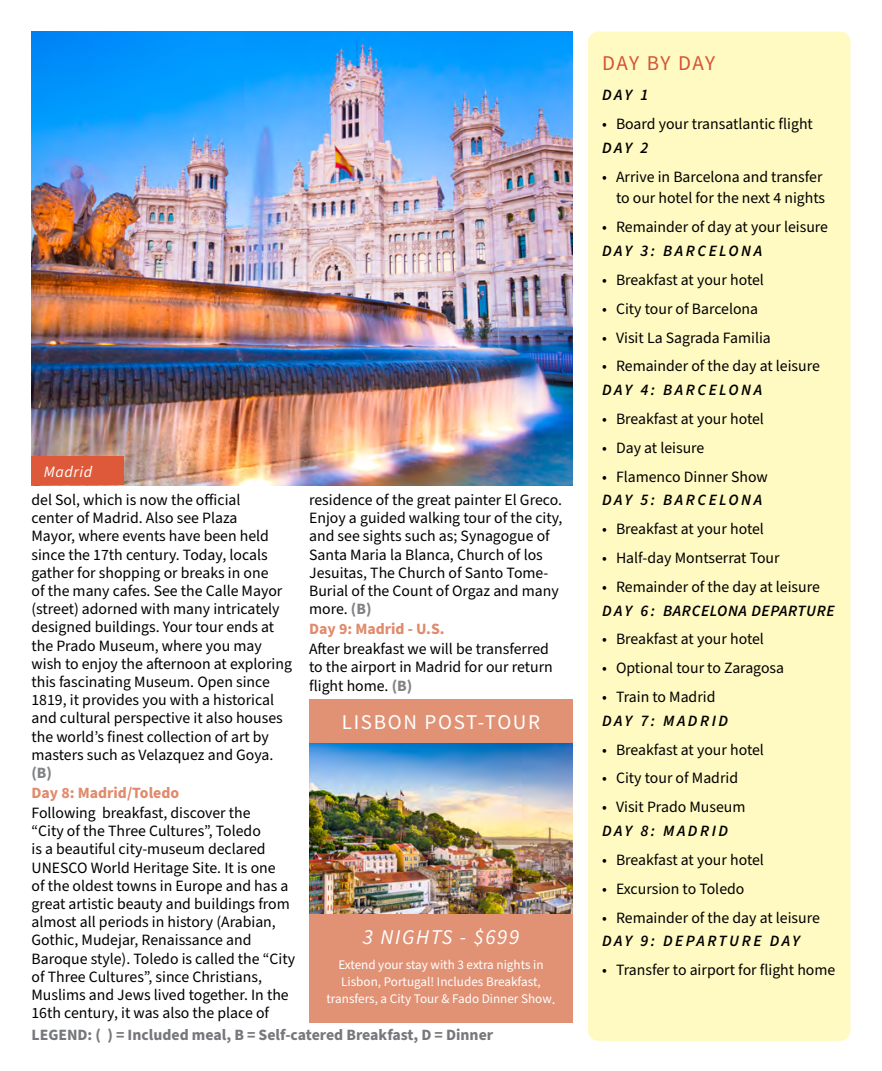
<style>
.page{position:relative;width:882px;height:1071px;background:#fff}
.page>*{position:absolute;margin:0;border:0;box-sizing:border-box;transform-origin:0 0}
.t1{font:21px "Source Sans Pro";letter-spacing:.08em;color:#fff}
.t2{font:italic 21px "Source Sans Pro";letter-spacing:.08em;color:#fff}
.t3{font:21px "Source Sans Pro";letter-spacing:.065em;color:#d35537}
.t4{font:15.75px/18.2px "Source Sans Pro";color:#000}
.t5{font:italic 600 15.75px "Source Sans Pro";letter-spacing:.16em;color:#000}
.t6{font:700 15.75px "Source Sans Pro";color:#77787b}
.t7{font:700 15.75px "Source Sans Pro";color:#e08b6d}
.t8{font:italic 600 15.75px "Source Sans Pro";letter-spacing:.04em;color:#000}
.t9{font:italic 15.75px "Source Sans Pro";letter-spacing:.04em;color:#fff}
.t10{font:700 15.75px "Source Sans Pro";color:#808285}
.t11{font:13.12px/17.5px "Source Sans Pro";color:#fff;text-align:center}
.s1{font-weight:700;color:#808285}
.s2{font-size:14.88px}
</style>
<div class="page">
<img style="left:309px;top:743px;width:264px;height:171px">
<div style="left:309px;top:914px;width:264px;height:109px;background:#e19275"></div>
<div style="left:309px;top:699px;width:264px;height:44px;background:#e19275"></div>
<img style="left:32px;top:32px;width:541px;height:453px">
<div style="left:588px;top:32px;width:263px;height:1009px;background:#fffac2;border-radius:10px"></div>
<div style="left:32px;top:456px;width:92px;height:29px;background:#dd593a"></div>
<p class="t9" style="left:44px;top:461px;width:50px">Madrid</p>
<p class="t4" style="left:32px;top:491px;width:262px">del Sol, which is now the official<br>center of Madrid. Also see Plaza<br>Mayor, where events have been held since the 17th century. Today, locals gather for shopping or breaks in one<br>of the many cafes. See the Calle Mayor (street) adorned with many intricately designed buildings. Your tour ends at the Prado Museum, where you may wish to enjoy the afternoon at exploring this fascinating Museum. Open since 1819, it provides you with a historical and cultural perspective it also houses the world’s finest collection of art by masters such as Velazquez and Goya.</p>
<p class="t10" style="left:32px;top:762px;width:22px">(B)</p>
<p class="t7" style="left:32px;top:782px;width:149px">Day 8: Madrid/Toledo</p>
<p class="t4" style="left:32px;top:804px;width:265px">Following breakfast, discover the<br>“City of the Three Cultures”, Toledo<br>is a beautiful city-museum declared UNESCO World Heritage Site. It is one<br>of the oldest towns in Europe and has a great artistic beauty and buildings from almost all periods in history (Arabian, Gothic, Mudejar, Renaissance and Baroque style). Toledo is called the “City of Three Cultures”, since Christians, Muslims and Jews lived together. In the 16th century, it was also the place of</p>
<p class="t4" style="left:309px;top:491px;width:255px">residence of the great painter El Greco.<br>Enjoy a guided walking tour of the city, and see sights such as; Synagogue of<br>Santa Maria la Blanca, Church of los<br>Jesuitas, The Church of Santo Tome-<br>Burial of the Count of Orgaz and many more. <span class="s1">(B)</span></p>
<p class="t7" style="left:309px;top:618px;width:137px">Day 9: Madrid - U.S.</p>
<p class="t4" style="left:309px;top:640px;width:245px">After breakfast we will be transferred to the airport in Madrid for our return flight home. <span class="s1">(B)</span></p>
<h1 class="t1" style="left:342px;top:708px;width:200px">LISBON POST-TOUR</h1>
<h1 class="t2" style="left:363px;top:923px;width:158px">3 NIGHTS - $699</h1>
<p class="t11" style="left:327px;top:956px;width:230px">Extend your stay with 3 extra nights in<br>Lisbon, Portugal! Includes Breakfast, transfers, a City Tour &amp; Fado Dinner Show<span class="s2">.</span></p>
<p class="t6" style="left:32px;top:1024px;width:463px">LEGEND: ( ) = Included meal, B = Self-catered Breakfast, D = Dinner</p>
<h1 class="t3" style="left:602px;top:49px;width:115px">DAY BY DAY</h1>
<p class="t5" style="left:602px;top:84px;width:48px">DAY 1</p>
<p class="t4" style="left:602px;top:115px;width:212px">• Board your transatlantic flight</p>
<p class="t5" style="left:602px;top:137px;width:48px">DAY 2</p>
<p class="t4" style="left:602px;top:166px;width:225px;line-height:21.9px;text-align:right">• Arrive in Barcelona and transfer to our hotel for the next 4 nights</p>
<p class="t4" style="left:602px;top:218px;width:228px">• Remainder of day at your leisure</p>
<p class="t5" style="left:602px;top:240px;width:162px">DAY 3: BARCELONA</p>
<p class="t4" style="left:602px;top:271px;width:163px">• Breakfast at your hotel</p>
<p class="t4" style="left:602px;top:300px;width:158px">• City tour of Barcelona</p>
<p class="t4" style="left:602px;top:329px;width:170px">• Visit La Sagrada Familia</p>
<p class="t4" style="left:602px;top:358px;width:219px">• Remainder of the day at leisure</p>
<p class="t5" style="left:602px;top:379px;width:162px">DAY 4: BARCELONA</p>
<p class="t4" style="left:602px;top:410px;width:163px">• Breakfast at your hotel</p>
<p class="t4" style="left:602px;top:439px;width:104px">• Day at leisure</p>
<p class="t4" style="left:602px;top:468px;width:167px">• Flamenco Dinner Show</p>
<p class="t5" style="left:602px;top:490px;width:162px">DAY 5: BARCELONA</p>
<p class="t4" style="left:602px;top:520px;width:163px">• Breakfast at your hotel</p>
<p class="t4" style="left:602px;top:549px;width:179px">• Half-day Montserrat Tour</p>
<p class="t4" style="left:602px;top:578px;width:219px">• Remainder of the day at leisure</p>
<p class="t8" style="left:602px;top:600px;width:234px">D AY 6 : BARCELONA DEPARTURE</p>
<p class="t4" style="left:602px;top:631px;width:163px">• Breakfast at your hotel</p>
<p class="t4" style="left:602px;top:659px;width:184px">• Optional tour to Zaragosa</p>
<p class="t4" style="left:602px;top:688px;width:115px">• Train to Madrid</p>
<p class="t5" style="left:602px;top:710px;width:128px">DAY 7: MADRID</p>
<p class="t4" style="left:602px;top:741px;width:163px">• Breakfast at your hotel</p>
<p class="t4" style="left:602px;top:770px;width:138px">• City tour of Madrid</p>
<p class="t4" style="left:602px;top:799px;width:145px">• Visit Prado Museum</p>
<p class="t5" style="left:602px;top:820px;width:128px">DAY 8: MADRID</p>
<p class="t4" style="left:602px;top:851px;width:163px">• Breakfast at your hotel</p>
<p class="t4" style="left:602px;top:880px;width:144px">• Excursion to Toledo</p>
<p class="t4" style="left:602px;top:909px;width:219px">• Remainder of the day at leisure</p>
<p class="t5" style="left:602px;top:930px;width:199px">DAY 9: DEPARTURE DAY</p>
<p class="t4" style="left:602px;top:961px;width:235px">• Transfer to airport for flight home</p>
</div>
